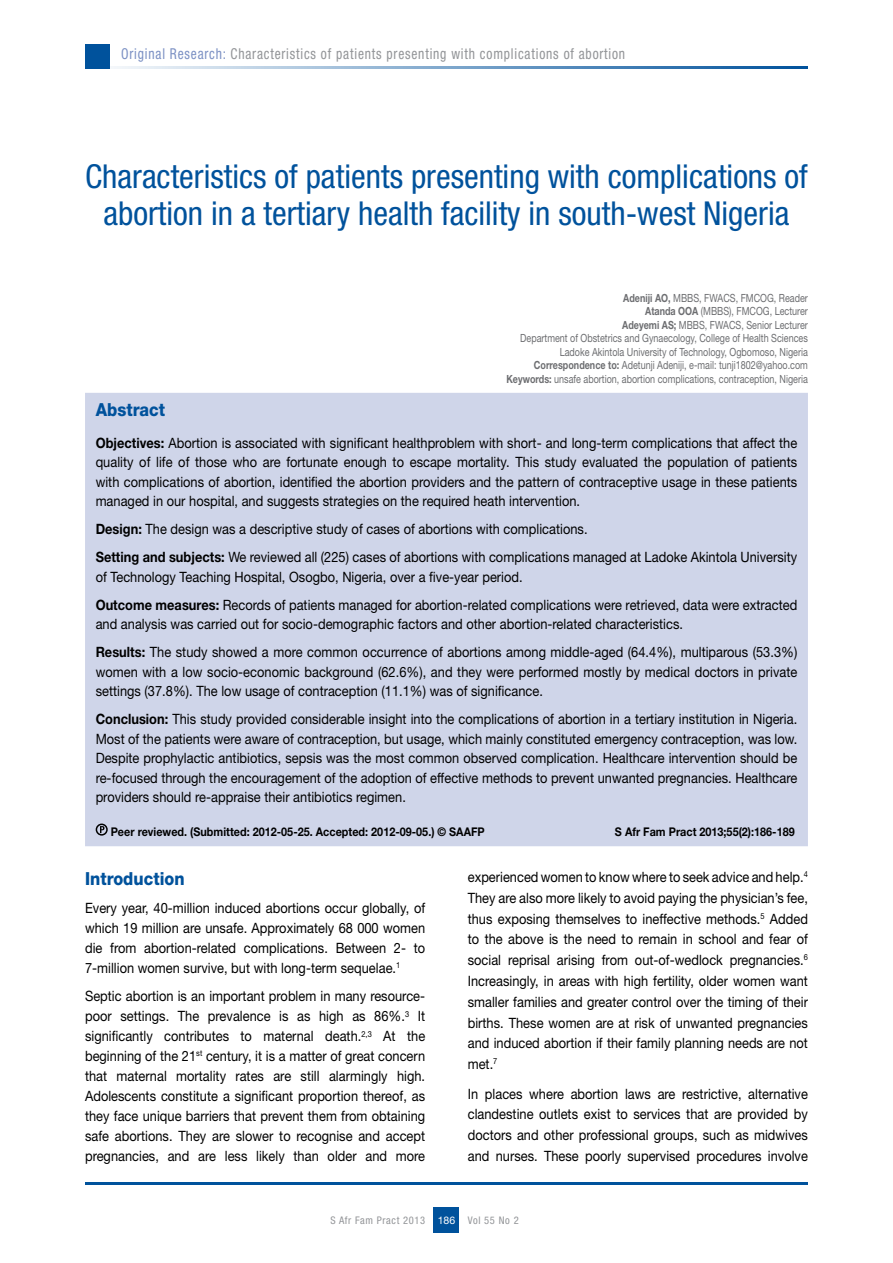
<style>
.page{position:relative;width:893px;height:1263px;background:#fff}
.page>*{position:absolute;margin:0;border:0;box-sizing:border-box;transform-origin:0 0}
.t1{font:condensed 33px/37.5px "Helvetica Neue LT Std";color:#00529c;text-align:center}
.t2{font:800 18px "Helvetica Neue LT Std";color:#00529c;scale:.9 1}
.t3{font:condensed 15px "Helvetica Neue LT Std";letter-spacing:.06em;color:#939598;scale:.9 1}
.t4{font:14.25px/20.9px "Helvetica Neue LT Std";color:#000;text-align:justify;scale:.9 1}
.t5{font:700 12px "Helvetica Neue LT Std";color:#000;scale:.9 1}
.t6{font:11.25px/13.5px "Helvetica Neue LT Std";color:#6d6e71;text-align:right;scale:.8 1}
.t7{font:condensed 10.5px "Helvetica Neue LT Std";letter-spacing:.06em;color:#939598}
.s1{color:#7c91c4}
.s2{font-weight:700}
.s3{font-stretch:normal;color:#fff}
</style>
<div class="page">
<hr style="left:85px;top:66px;width:723px;height:2px;background:#00529c">
<div style="left:85px;top:44px;width:24px;height:24px;background:#00529c"></div>
<div style="left:434px;top:1208px;width:25px;height:25px;background:#00529c"></div>
<hr style="left:85px;top:1182px;width:723px;height:2px;background:#00529c">
<div style="left:85px;top:393px;width:723px;height:453px;background:#cfd5e9"></div>
<div style="left:96px;top:823px;width:12px;height:13px;border:2px solid #000;border-radius:50%"></div>
<svg style="left:100px;top:826px;width:4px;height:7px"></svg>
<p class="t3" style="left:121px;top:45px;width:562px"><span class="s1">Original Research:</span> Characteristics of patients presenting with complications of abortion</p>
<h1 class="t1" style="left:85px;top:157px;width:724px">Characteristics of patients presenting with complications of abortion in a tertiary health facility in south-west Nigeria</h1>
<p class="t6" style="left:506px;top:291px;width:378px"><span class="s2">Adeniji AO,</span> MBBS, FWACS, FMCOG, Reader<br><span class="s2">Atanda OOA</span> (MBBS), FMCOG, Lecturer<br><span class="s2">Adeyemi AS;</span> MBBS, FWACS, Senior Lecturer<br>Department of Obstetrics and Gynaecology, College of Health Sciences Ladoke Akintola University of Technology, Ogbomoso, Nigeria <span class="s2">Correspondence to:</span> Adetunji Adeniji, e-mail: tunji1802@yahoo.com <span class="s2">Keywords:</span> unsafe abortion, abortion complications, contraception, Nigeria</p>
<p class="t2" style="left:96px;top:399px;width:79px">Abstract</p>
<p class="t4" style="left:96px;top:433px;width:781px;line-height:19.5px"><span class="s2">Objectives:</span> Abortion is associated with significant healthproblem with short- and long-term complications that affect the quality of life of those who are fortunate enough to escape mortality. This study evaluated the population of patients with complications of abortion, identified the abortion providers and the pattern of contraceptive usage in these patients managed in our hospital, and suggests strategies on the required heath intervention.</p>
<p class="t4" style="left:96px;top:515px;width:781px;line-height:28px"><span class="s2">Design:</span> The design was a descriptive study of cases of abortions with complications.<br><span class="s2">Setting and subjects:</span> We reviewed all (225) cases of abortions with complications managed at Ladoke Akintola University</p>
<p class="t4" style="left:96px;top:562px;width:781px;line-height:28px">of Technology Teaching Hospital, Osogbo, Nigeria, over a five-year period.<br><span class="s2">Outcome measures:</span> Records of patients managed for abortion-related complications were retrieved, data were extracted</p>
<p class="t4" style="left:96px;top:610px;width:781px;line-height:28px">and analysis was carried out for socio-demographic factors and other abortion-related characteristics.<br><span class="s2">Results:</span> The study showed a more common occurrence of abortions among middle-aged (64.4%), multiparous (53.3%)</p>
<p class="t4" style="left:96px;top:662px;width:781px;line-height:19.5px">women with a low socio-economic background (62.6%), and they were performed mostly by medical doctors in private settings (37.8%). The low usage of contraception (11.1%) was of significance.</p>
<p class="t4" style="left:96px;top:709px;width:781px;line-height:19.5px"><span class="s2">Conclusion:</span> This study provided considerable insight into the complications of abortion in a tertiary institution in Nigeria.<br>Most of the patients were aware of contraception, but usage, which mainly constituted emergency contraception, was low.<br>Despite prophylactic antibiotics, sepsis was the most common observed complication. Healthcare intervention should be re-focused through the encouragement of the adoption of effective methods to prevent unwanted pregnancies. Healthcare providers should re-appraise their antibiotics regimen.</p>
<p class="t5" style="left:111px;top:824px;width:417px">Peer reviewed. (Submitted: 2012-05-25. Accepted: 2012-09-05.) © SAAFP</p>
<p class="t5" style="left:615px;top:824px;width:201px">S Afr Fam Pract 2013;55(2):186-189</p>
<p class="t2" style="left:85px;top:867px;width:112px">Introduction</p>
<p class="t4" style="left:85px;top:898px;width:379px;line-height:20px">Every year, 40-million induced abortions occur globally, of which 19 million are unsafe. Approximately 68 000 women die from abortion-related complications. Between 2- to 7-million women survive, but with long-term sequelae.<sup>1</sup></p>
<p class="t4" style="left:85px;top:986px;width:380px;line-height:20px">Septic abortion is an important problem in many resource&shy;poor settings. The prevalence is as high as 86%.<sup>3</sup> It significantly contributes to maternal death.<sup>2,3</sup> At the beginning of the 21<sup>st</sup> century, it is a matter of great concern that maternal mortality rates are still alarmingly high.<br>Adolescents constitute a significant proportion thereof, as they face unique barriers that prevent them from obtaining safe abortions. They are slower to recognise and accept pregnancies, and are less likely than older and more</p>
<p class="t4" style="left:468px;top:866px;width:380px">experienced women to know where to seek advice and help.<sup>4<br></sup>They are also more likely to avoid paying the physician’s fee, thus exposing themselves to ineffective methods.<sup>5</sup> Added to the above is the need to remain in school and fear of social reprisal arising from out-of-wedlock pregnancies.<sup>6<br></sup>Increasingly, in areas with high fertility, older women want smaller families and greater control over the timing of their births. These women are at risk of unwanted pregnancies and induced abortion if their family planning needs are not met.<sup>7</sup></p>
<p class="t4" style="left:468px;top:1083px;width:379px">In places where abortion laws are restrictive, alternative clandestine outlets exist to services that are provided by doctors and other professional groups, such as midwives and nurses. These poorly supervised procedures involve</p>
<p class="t7" style="left:330px;top:1214px;width:190px">S Afr Fam Pract 2013 <span class="s3">186</span> Vol 55 No 2</p>
</div>
